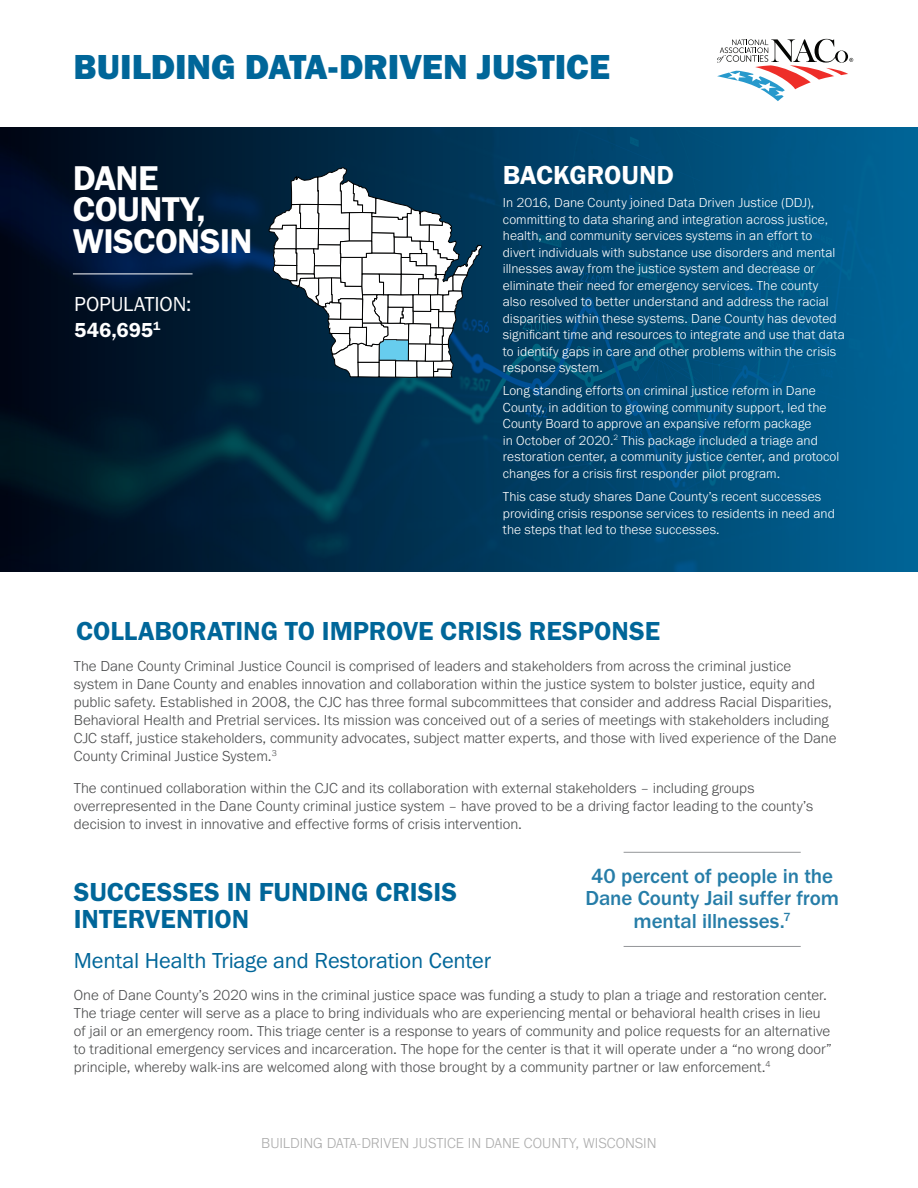
<style>
.page{position:relative;width:918px;height:1188px;background:#fff}
.page>*{position:absolute;margin:0;border:0;box-sizing:border-box;transform-origin:0 0}
.Main_Header{font:36px "Franklin Gothic URW Hea";color:#069}
.Main_Header-2{font:35.7px/31.7px "Franklin Gothic URW Dem";letter-spacing:-.015em;color:#fff}
.Main_Header-3{font:27px/27px "Franklin Gothic URW Dem";color:#069}
.Main_Header-4{font:27px "Franklin Gothic URW Dem";color:#fff}
.Main_Header-5{font:22.5px "Franklin Gothic URW Boo";letter-spacing:-.01em;color:#069}
.Main_Header-6{font:500 21px/22.5px "Franklin Gothic URW";letter-spacing:-.005em;color:#267da8;text-align:center}
.Main_Header-7{font:21px/25.5px "Franklin Gothic URW Boo";letter-spacing:-.005em;color:#fff}
.Main_Header-8{font:300 15px/18px "Franklin Gothic URW";color:#4b4c4d}
.Main_Header-9{font:300 15px "Franklin Gothic URW";color:#adadad}
.Main_Header-10{font:300 13.5px/16.5px "Franklin Gothic URW";letter-spacing:.005em;color:#fff}
.s1{font-family:"Franklin Gothic URW Dem"}
.s2{font-family:"Franklin Gothic URW";font-weight:300;font-size:13.5px;color:#fff}
</style>
<div class="page">
<svg style="left:0;top:127px;width:918px;height:444px;background:#00375a"></svg>
<hr style="left:73px;top:274px;width:120px;height:1px;background:#fff">
<svg style="left:717px;top:39px;width:136px;height:62px"></svg>
<hr style="left:624px;top:852px;width:177px;height:1px;background:#939598">
<hr style="left:624px;top:946px;width:177px;height:1px;background:#939598">
<svg style="left:269px;top:167px;width:213px;height:211px"></svg>
<p class="Main_Header" style="left:73px;top:44px;width:538px">BUILDING DATA-DRIVEN JUSTICE</p>
<p class="Main_Header-2" style="left:73px;top:161px;width:181px">DANE<br>COUNTY,<br>WISCONSIN</p>
<p class="Main_Header-7" style="left:74px;top:291px;width:119px">POPULATION:<br><span class="s1">546,695</span><sup>1</sup></p>
<p class="Main_Header-4" style="left:503px;top:158px;width:173px">BACKGROUND</p>
<p class="Main_Header-10" style="left:503px;top:194px;width:343px">In 2016, Dane County joined Data Driven Justice (DDJ), committing to data sharing and integration across justice, health, and community services systems in an effort to divert individuals with substance use disorders and mental illnesses away from the justice system and decrease or eliminate their need for emergency services. The county also resolved to better understand and address the racial disparities within these systems. Dane County has devoted significant time and resources to integrate and use that data to identify gaps in care and other problems within the crisis response system.</p>
<p class="Main_Header-10" style="left:503px;top:382px;width:338px">Long standing efforts on criminal justice reform in Dane County, in addition to growing community support, led the County Board to approve an expansive reform package<br>in October of 2020.<sup>2</sup> This package included a triage and restoration center, a community justice center, and protocol changes for a crisis first responder pilot program.</p>
<p class="Main_Header-10" style="left:503px;top:488px;width:334px">This case study shares Dane County’s recent successes providing crisis response services to residents in need and the steps that led to these successes.</p>
<p class="Main_Header-3" style="left:74px;top:617px;width:588px"><span class="s2">.</span>COLLABORATING TO IMPROVE CRISIS RESPONSE</p>
<p class="Main_Header-8" style="left:74px;top:657px;width:764px">The Dane County Criminal Justice Council is comprised of leaders and stakeholders from across the criminal justice system in Dane County and enables innovation and collaboration within the justice system to bolster justice, equity and public safety. Established in 2008, the CJC has three formal subcommittees that consider and address Racial Disparities, Behavioral Health and Pretrial services. Its mission was conceived out of a series of meetings with stakeholders including CJC staff, justice stakeholders, community advocates, subject matter experts, and those with lived experience of the Dane County Criminal Justice System.<sup>3</sup></p>
<p class="Main_Header-8" style="left:74px;top:778px;width:741px">The continued collaboration within the CJC and its collaboration with external stakeholders – including groups overrepresented in the Dane County criminal justice system – have proved to be a driving factor leading to the county’s decision to invest in innovative and effective forms of crisis intervention.</p>
<p class="Main_Header-6" style="left:585px;top:864px;width:255px">40 percent of people in the<br>Dane County Jail suffer from mental illnesses.<sup>7</sup></p>
<p class="Main_Header-3" style="left:74px;top:878px;width:385px">SUCCESSES IN FUNDING CRISIS<br>INTERVENTION</p>
<p class="Main_Header-5" style="left:74px;top:947px;width:419px">Mental Health Triage and Restoration Center</p>
<p class="Main_Header-8" style="left:74px;top:985px;width:760px">One of Dane County’s 2020 wins in the criminal justice space was funding a study to plan a triage and restoration center.<br>The triage center will serve as a place to bring individuals who are experiencing mental or behavioral health crises in lieu of jail or an emergency room. This triage center is a response to years of community and police requests for an alternative to traditional emergency services and incarceration. The hope for the center is that it will operate under a “no wrong door” principle, whereby walk-ins are welcomed along with those brought by a community partner or law enforcement.<sup>4</sup></p>
<p class="Main_Header-9" style="left:261px;top:1133px;width:397px">BUILDING DATA-DRIVEN JUSTICE IN DANE COUNTY, WISCONSIN</p>
</div>
